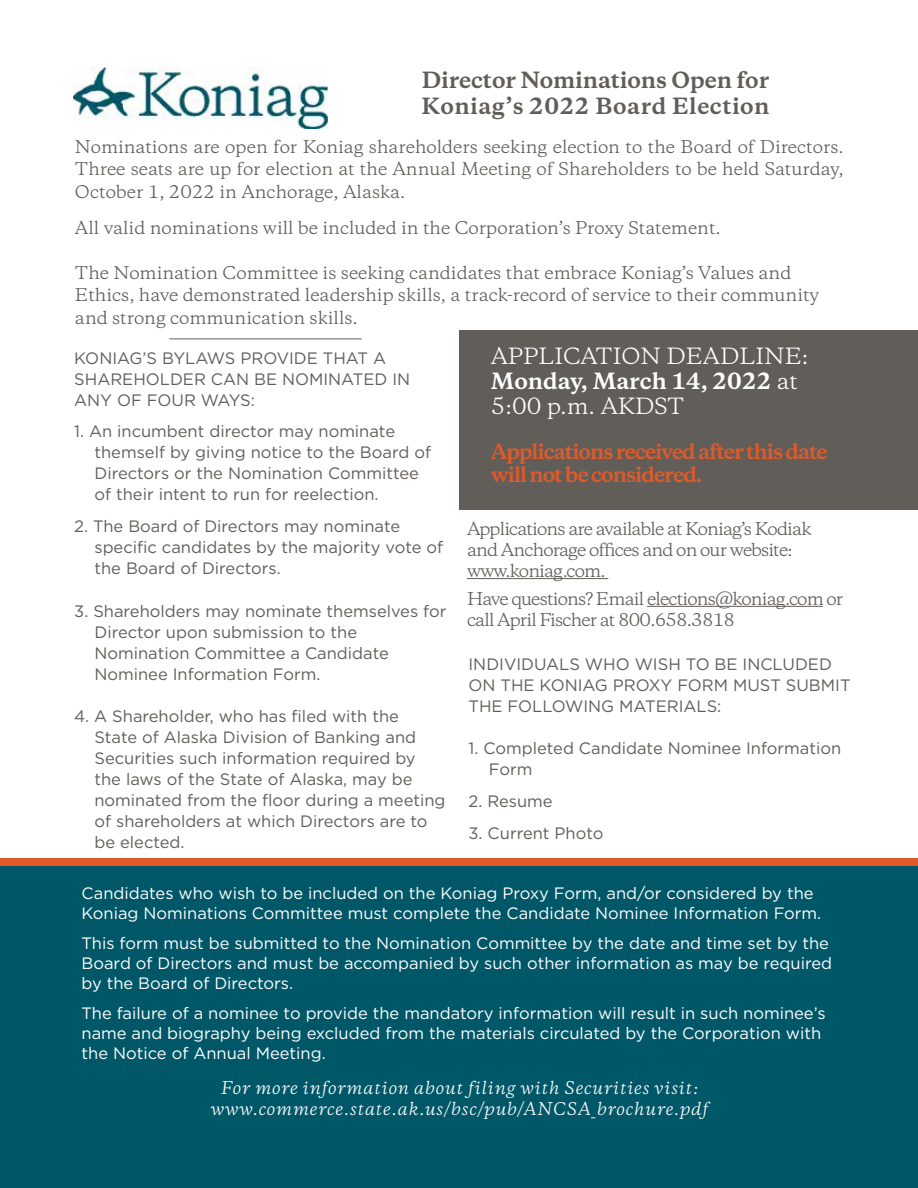
<style>
.page{position:relative;width:918px;height:1188px;background:#fff}
.page>*{position:absolute;margin:0;border:0;box-sizing:border-box;transform-origin:0 0}
.t1{font:21px/25.2px "Copernicus";color:#fff}
.t2{font:700 21px/25.2px "Copernicus";letter-spacing:-.005em;color:#615e5a}
.t3{font:700 19.5px/23.4px "Copernicus";letter-spacing:-.05em;color:#df5a29}
.t4{font:16.5px/21px "Gotham";color:#615e5a}
.t5{font:16.5px/19.8px "Gotham";color:#fff}
.t6{font:16.5px/22.5px "Copernicus";color:#615e5a;text-align:justify}
.t7{font:16.5px/21px "Copernicus";letter-spacing:-.05em;color:#615e5a}
.t8{font:italic 16.5px/21px "Copernicus";letter-spacing:.05em;color:#fff;text-align:center}
.s1{font-weight:700}
</style>
<div class="page">
<img style="left:73px;top:68px;width:254px;height:61px">
<div style="left:459px;top:330px;width:459px;height:180px;background:#615e5a"></div>
<div style="left:0;top:858px;width:918px;height:8px;background:#df5a29"></div>
<div style="left:0;top:866px;width:918px;height:322px;background:#005768"></div>
<hr style="left:169px;top:339px;width:193px;height:1px;background:#615e5a">
<hr style="left:467px;top:578px;width:141px;height:1px;background:#615e5a">
<hr style="left:647px;top:606px;width:176px;height:1px;background:#615e5a">
<p class="t2" style="left:421px;top:68px;width:350px">Director Nominations Open for<br>Koniag’s 2022 Board Election</p>
<p class="t6" style="left:75px;top:135px;width:770px">Nominations are open for Koniag shareholders seeking election to the Board of Directors.<br>Three seats are up for election at the Annual Meeting of Shareholders to be held Saturday, October 1, 2022 in Anchorage, Alaska.</p>
<p class="t6" style="left:75px;top:216px;width:647px">All valid nominations will be included in the Corporation’s Proxy Statement.</p>
<p class="t6" style="left:75px;top:261px;width:746px;text-align:left">The Nomination Committee is seeking candidates that embrace Koniag’s Values and<br>Ethics, have demonstrated leadership skills, a track-record of service to their community and strong communication skills.</p>
<p class="t4" style="left:74px;top:347px;width:337px">KONIAG’S BYLAWS PROVIDE THAT A<br>SHAREHOLDER CAN BE NOMINATED IN<br>ANY OF FOUR WAYS:</p>
<p class="t4" style="left:94px;top:421px;width:338px;text-indent:-20px">1. An incumbent director may nominate themself by giving notice to the Board of Directors or the Nomination Committee of their intent to run for reelection.</p>
<p class="t4" style="left:94px;top:515px;width:350px;text-indent:-20px">2. The Board of Directors may nominate specific candidates by the majority vote of the Board of Directors.</p>
<p class="t4" style="left:94px;top:600px;width:354px;text-indent:-20px">3. Shareholders may nominate themselves for Director upon submission to the Nomination Committee a Candidate Nominee Information Form.</p>
<p class="t4" style="left:94px;top:706px;width:353px;text-indent:-20px">4. A Shareholder, who has filed with the State of Alaska Division of Banking and Securities such information required by the laws of the State of Alaska, may be nominated from the floor during a meeting of shareholders at which Directors are to be elected.</p>
<p class="t1" style="left:491px;top:343px;width:319px">APPLICATION DEADLINE:<br><span class="s1">Monday, March 14, 2022</span> at<br>5:00 p.m. AKDST</p>
<p class="t3" style="left:491px;top:440px;width:339px">Applications received after this date will not be considered.</p>
<p class="t7" style="left:467px;top:518px;width:346px">Applications are available at Koniag’s Kodiak and Anchorage offices and on our website: www.koniag.com.</p>
<p class="t7" style="left:467px;top:588px;width:378px">Have questions? Email elections@koniag.com or call April Fischer at 800.658.3818</p>
<p class="t4" style="left:469px;top:654px;width:384px">INDIVIDUALS WHO WISH TO BE INCLUDED<br>ON THE KONIAG PROXY FORM MUST SUBMIT<br>THE FOLLOWING MATERIALS:</p>
<p class="t4" style="left:489px;top:738px;width:354px;text-indent:-20px">1. Completed Candidate Nominee Information<br>Form</p>
<p class="t4" style="left:469px;top:790px;width:86px">2. Resume</p>
<p class="t4" style="left:469px;top:822px;width:136px">3. Current Photo</p>
<p class="t5" style="left:82px;top:883px;width:741px">Candidates who wish to be included on the Koniag Proxy Form, and/or considered by the<br>Koniag Nominations Committee must complete the Candidate Nominee Information Form.</p>
<p class="t5" style="left:82px;top:933px;width:752px">This form must be submitted to the Nomination Committee by the date and time set by the<br>Board of Directors and must be accompanied by such other information as may be required by the Board of Directors.</p>
<p class="t5" style="left:82px;top:1003px;width:746px">The failure of a nominee to provide the mandatory information will result in such nominee’s name and biography being excluded from the materials circulated by the Corporation with the Notice of Annual Meeting.</p>
<p class="t8" style="left:211px;top:1077px;width:499px">For more information about filing with Securities visit: www.commerce.state.ak.us/bsc/pub/ANCSA_brochure.pdf</p>
</div>
